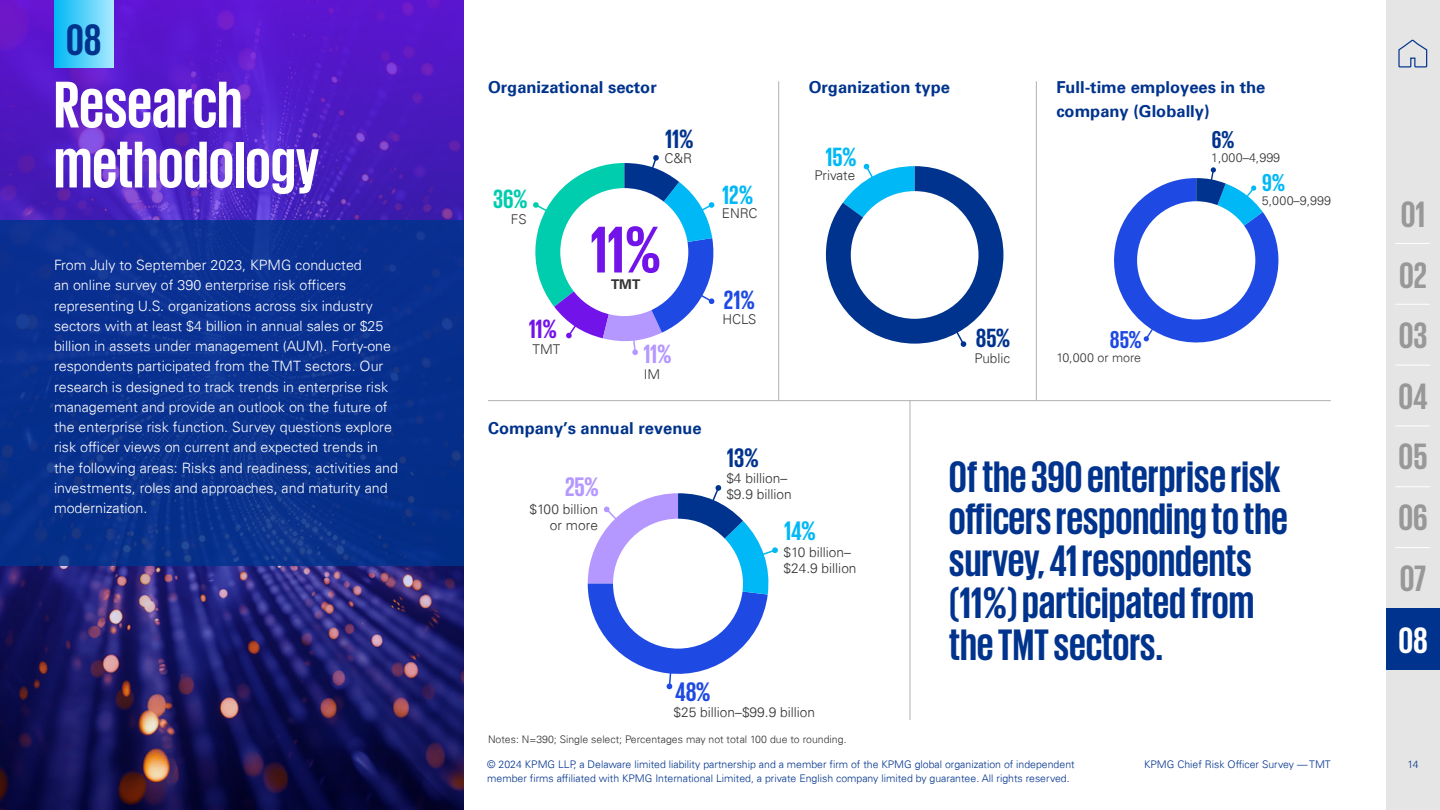
<style>
.page{position:relative;width:1440px;height:810px;background:#fff}
.page>*{position:absolute;margin:0;border:0;box-sizing:border-box;transform-origin:0 0}
.t1{font:700 67.5px/60px "KPMG";color:#fff}
.t2{font:700 67.5px "KPMG";color:#7213ea}
.t3{font:700 45px/42px "KPMG";color:#00338d}
.t4{font:700 37.5px/60.6px "KPMG";color:#989898;text-align:justify}
.t5{font:700 37.5px "KPMG";color:#fff}
.t6{font:700 27.45px "KPMG";color:#00338d}
.t7{font:700 27.45px "KPMG";color:#00b8f5}
.t8{font:700 27.45px "KPMG";color:#1e49e2}
.t9{font:700 27.45px "KPMG";color:#b497ff}
.t10{font:700 27px "KPMG";color:#00338d}
.t11{font:700 27px "KPMG";color:#00b8f5}
.t12{font:700 27px "KPMG";color:#1e49e2}
.t13{font:700 27px "KPMG";color:#b497ff}
.t14{font:700 27px "KPMG";color:#7213ea}
.t15{font:700 27px "KPMG";color:#00ccae}
.t16{font:700 24.9px "KPMG";color:#1e49e2}
.t17{font:700 24.9px "KPMG";color:#00338d}
.t18{font:700 24.9px "KPMG";color:#00b8f5}
.t19{font:700 16.5px/24px "Univers";color:#00338d}
.t20{font:300 14.25px/20.2px "Univers 45";color:#fff}
.t21{font:300 13.65px/16.5px "Univers 45";color:#333}
.t22{font:300 13.5px "Univers 45";color:#333}
.t23{font:700 13.5px "Univers";color:#333}
.t24{font:300 12.45px "Univers 45";color:#333}
.t25{font:300 10.5px/13.5px "Univers 45";color:#00338d}
.t26{font:300 10.5px "Univers 45";color:#333}
</style>
<div class="page">
<div style="left:1386px;top:0;width:54px;height:810px;background:#e5e5e5"></div>
<hr style="left:1395px;top:426px;width:34px;height:1px;background:#fff">
<hr style="left:1395px;top:365px;width:34px;height:1px;background:#fff">
<hr style="left:1395px;top:304px;width:34px;height:1px;background:#fff">
<hr style="left:1395px;top:243px;width:34px;height:1px;background:#fff">
<hr style="left:1395px;top:486px;width:34px;height:1px;background:#fff">
<hr style="left:1395px;top:547px;width:34px;height:1px;background:#fff">
<svg style="left:1398px;top:39px;width:30px;height:29px"></svg>
<img style="left:0;top:0;width:464px;height:810px">
<div style="left:0;top:220px;width:464px;height:346px;background:#08308f"></div>
<svg style="left:588px;top:485px;width:190px;height:204px"></svg>
<div style="left:613px;top:519px;width:130px;height:130px;background:#fff;border-radius:50%"></div>
<svg style="left:826px;top:163px;width:177px;height:184px"></svg>
<div style="left:851px;top:191px;width:127px;height:128px;background:#fff;border-radius:50%"></div>
<hr style="left:909px;top:400px;width:1px;height:320px;background:#b2b2b2">
<hr style="left:488px;top:400px;width:842px;height:1px;background:#b2b2b2">
<svg style="left:533px;top:155px;width:182px;height:200px"></svg>
<div style="left:560px;top:188px;width:128px;height:128px;background:#fff;border-radius:50%"></div>
<svg style="left:1114px;top:167px;width:165px;height:176px"></svg>
<div style="left:1137px;top:201px;width:118px;height:118px;background:#fff;border-radius:50%"></div>
<hr style="left:778px;top:81px;width:1px;height:320px;background:#b2b2b2">
<hr style="left:1036px;top:81px;width:1px;height:320px;background:#b2b2b2">
<div style="left:54px;top:0;width:59px;height:68px;background:linear-gradient(to right,#00b8f5,#a7e8ff)"></div>
<div style="left:1386px;top:608px;width:54px;height:62px;background:#00338d"></div>
<h2 class="t3" style="left:66px;top:18px;width:37px">08</h2>
<h1 class="t1" style="left:54px;top:73px;width:267px">Research methodology</h1>
<p class="t20" style="left:54px;top:255px;width:345px">From July to September 2023, KPMG conducted<br>an online survey of 390 enterprise risk officers representing U.S. organizations across six industry sectors with at least $4 billion in annual sales or $25 billion in assets under management (AUM). Forty-one respondents participated from the TMT sectors. Our research is designed to track trends in enterprise risk management and provide an outlook on the future of the enterprise risk function. Survey questions explore risk officer views on current and expected trends in the following areas: Risks and readiness, activities and investments, roles and approaches, and maturity and modernization.</p>
<p class="t19" style="left:488px;top:76px;width:170px">Organizational sector</p>
<p class="t19" style="left:809px;top:76px;width:143px">Organization type</p>
<h3 class="t10" style="left:665px;top:125px;width:30px">11%</h3>
<p class="t22" style="left:664px;top:150px;width:29px">C&amp;R</p>
<h3 class="t11" style="left:825px;top:144px;width:33px">15%</h3>
<h3 class="t15" style="left:493px;top:185px;width:36px">36%</h3>
<p class="t22" style="left:511px;top:211px;width:17px">FS</p>
<h3 class="t14" style="left:529px;top:315px;width:30px">11%</h3>
<p class="t22" style="left:532px;top:341px;width:29px">TMT</p>
<h1 class="t2" style="left:590px;top:216px;width:73px">11%</h1>
<p class="t23" style="left:611px;top:276px;width:31px">TMT</p>
<h3 class="t13" style="left:643px;top:340px;width:30px">11%</h3>
<p class="t22" style="left:644px;top:366px;width:18px">IM</p>
<p class="t19" style="left:488px;top:417px;width:215px">Company’s annual revenue</p>
<h3 class="t11" style="left:722px;top:181px;width:33px">12%</h3>
<p class="t22" style="left:722px;top:205px;width:37px">ENRC</p>
<h3 class="t12" style="left:724px;top:286px;width:33px">21%</h3>
<p class="t22" style="left:722px;top:311px;width:35px">HCLS</p>
<p class="t22" style="left:814px;top:167px;width:42px">Private</p>
<h3 class="t10" style="left:976px;top:325px;width:36px">85%</h3>
<p class="t22" style="left:974px;top:350px;width:37px">Public</p>
<p class="t19" style="left:1056px;top:76px;width:211px">Full-time employees in the company (Globally)</p>
<p class="t24" style="left:1211px;top:150px;width:71px">1,000–4,999</p>
<h3 class="t17" style="left:1212px;top:127px;width:24px">6%</h3>
<h3 class="t16" style="left:1110px;top:327px;width:34px">85%</h3>
<p class="t24" style="left:1056px;top:350px;width:86px">10,000 or more</p>
<h3 class="t18" style="left:1262px;top:171px;width:24px">9%</h3>
<p class="t24" style="left:1262px;top:193px;width:71px">5,000–9,999</p>
<h3 class="t9" style="left:565px;top:473px;width:35px">25%</h3>
<p class="t21" style="left:529px;top:501px;width:70px;text-align:right">$100 billion or more</p>
<h3 class="t6" style="left:727px;top:444px;width:33px">13%</h3>
<p class="t21" style="left:726px;top:470px;width:67px">$4 billion– $9.9 billion</p>
<h3 class="t7" style="left:784px;top:517px;width:33px">14%</h3>
<h3 class="t8" style="left:675px;top:678px;width:37px">48%</h3>
<p class="t21" style="left:783px;top:544px;width:75px">$10 billion– $24.9 billion</p>
<p class="t21" style="left:673px;top:704px;width:143px">$25 billion–$99.9 billion</p>
<p class="t26" style="left:488px;top:733px;width:360px">Notes: N=390; Single select; Percentages may not total 100 due to rounding.</p>
<h2 class="t3" style="left:949px;top:454px;width:340px">Of the 390 enterprise risk officers responding to the survey, 41 respondents (11%) participated from the TMT sectors.</h2>
<p class="t25" style="left:487px;top:758px;width:589px">© 2024 KPMG LLP, a Delaware limited liability partnership and a member firm of the KPMG global organization of independent member firms affiliated with KPMG International Limited, a private English company limited by guarantee. All rights reserved.</p>
<p class="t25" style="left:1144px;top:758px;width:188px">KPMG Chief Risk Officer Survey — TMT</p>
<h3 class="t4" style="left:1398px;top:183px;width:31px">01<br>02<br>03<br>04<br>05<br>06<br>07</h3>
<h3 class="t5" style="left:1398px;top:621px;width:31px">08</h3>
<p class="t25" style="left:1407px;top:758px;width:13px">14</p>
</div>
